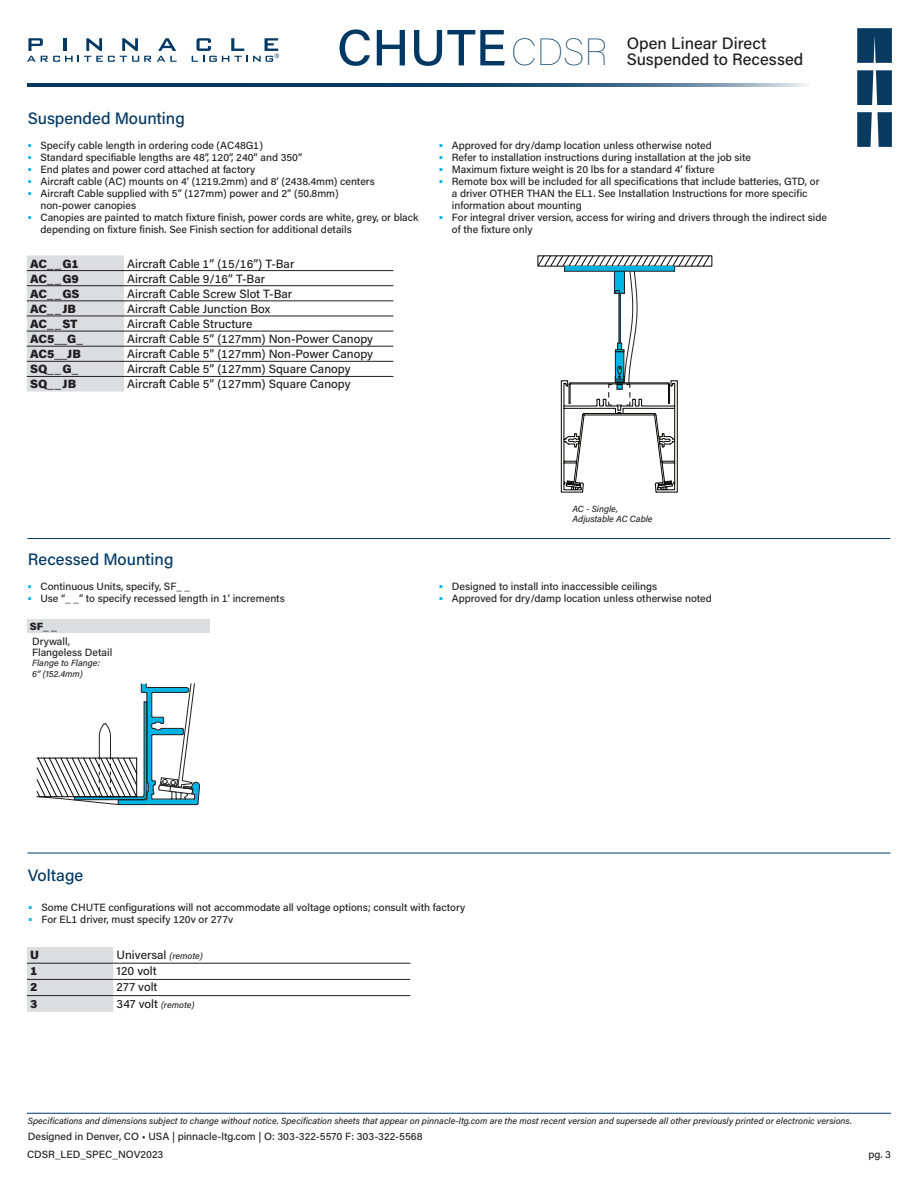
<style>
.page{position:relative;width:918px;height:1188px;background:#fff}
.page>*{position:absolute;margin:0;border:0;box-sizing:border-box;transform-origin:0 0}
.t1{font:500 51px "Acumin Pro";color:#003864}
.t2{font:500 16.5px "Acumin Pro";color:#003864}
.t3{font:500 16.5px/16.5px "Acumin Pro";color:#231f20}
.t4{font:500 12px "Acumin Pro";color:#231f20}
.t5{font:900 12px "Acumin Pro";color:#231f20}
.t6{font:500 10.5px/12px "Acumin Pro";color:#231f20}
.t7{font:900 10.5px "Acumin Pro";color:#231f20}
.t8{font:italic 500 9px/10.8px "Acumin Pro";color:#231f20}
.s1{font-weight:100;font-size:37.5px}
.s2{font-size:13.5px;color:#00b4e3}
.s3{font-style:italic;font-size:9px}
.s4{font-style:normal;font-size:12px}
</style>
<div class="page">
<svg style="left:27px;top:255px;width:97px;height:137px;background:#d8d9db"></svg>
<hr style="left:27px;top:270px;width:97px;height:1px;background:#231f20">
<hr style="left:124px;top:270px;width:269px;height:1px;background:#231f20">
<hr style="left:27px;top:285px;width:97px;height:1px;background:#231f20">
<hr style="left:124px;top:285px;width:269px;height:1px;background:#231f20">
<hr style="left:27px;top:301px;width:97px;height:1px;background:#231f20">
<hr style="left:124px;top:301px;width:269px;height:1px;background:#231f20">
<hr style="left:27px;top:316px;width:97px;height:1px;background:#231f20">
<hr style="left:124px;top:316px;width:269px;height:1px;background:#231f20">
<hr style="left:27px;top:331px;width:97px;height:1px;background:#231f20">
<hr style="left:124px;top:331px;width:269px;height:1px;background:#231f20">
<hr style="left:27px;top:346px;width:97px;height:1px;background:#231f20">
<hr style="left:124px;top:346px;width:269px;height:1px;background:#231f20">
<hr style="left:27px;top:361px;width:97px;height:1px;background:#231f20">
<hr style="left:124px;top:361px;width:269px;height:1px;background:#231f20">
<hr style="left:27px;top:376px;width:97px;height:1px;background:#231f20">
<hr style="left:124px;top:376px;width:269px;height:1px;background:#231f20">
<div style="left:27px;top:619px;width:183px;height:13px;background:#dcdddf"></div>
<svg style="left:36px;top:683px;width:164px;height:123px"></svg>
<hr style="left:27px;top:84px;width:783px;height:3px;background:#003864">
<svg style="left:27px;top:38px;width:150px;height:24px"></svg>
<svg style="left:192px;top:38px;width:87px;height:24px"></svg>
<hr style="left:27px;top:1113px;width:864px;height:1px;background:#003864">
<div style="left:27px;top:947px;width:86px;height:65px;background:#dcdddf"></div>
<hr style="left:27px;top:963px;width:86px;height:1px;background:#231f20">
<hr style="left:113px;top:963px;width:297px;height:1px;background:#231f20">
<hr style="left:27px;top:979px;width:86px;height:1px;background:#231f20">
<hr style="left:113px;top:979px;width:297px;height:1px;background:#231f20">
<hr style="left:27px;top:995px;width:86px;height:1px;background:#231f20">
<hr style="left:113px;top:995px;width:297px;height:1px;background:#231f20">
<svg style="left:537px;top:255px;width:173px;height:238px"></svg>
<svg style="left:857px;top:28px;width:35px;height:35px"></svg>
<svg style="left:857px;top:112px;width:35px;height:35px"></svg>
<svg style="left:857px;top:70px;width:35px;height:35px"></svg>
<hr style="left:27px;top:853px;width:863px;height:1px;background:#003864">
<hr style="left:27px;top:538px;width:863px;height:1px;background:#003864">
<p class="t2" style="left:28px;top:107px;width:158px">Suspended Mounting</p>
<h1 class="t1" style="left:337px;top:12px;width:272px">CHUTE<span class="s1">CDSR</span></h1>
<h2 class="t3" style="left:627px;top:34px;width:178px">Open Linear Direct<br>Suspended to Recessed</h2>
<p class="t6" style="left:27px;top:139px;width:238px"><span class="s2">•</span> Specify cable length in ordering code (AC48G1)</p>
<p class="t6" style="left:27px;top:151px;width:277px"><span class="s2">•</span> Standard specifiable lengths are 48”, 120”, 240” and 350”</p>
<p class="t6" style="left:27px;top:163px;width:230px"><span class="s2">•</span> End plates and power cord attached at factory</p>
<p class="t6" style="left:27px;top:175px;width:349px"><span class="s2">•</span> Aircraft cable (AC) mounts on 4’ (1219.2mm) and 8’ (2438.4mm) centers</p>
<p class="t6" style="left:40px;top:187px;width:300px;text-indent:-14px"><span class="s2">•</span> Aircraft Cable supplied with 5” (127mm) power and 2” (50.8mm) non-power canopies</p>
<p class="t6" style="left:40px;top:211px;width:380px;text-indent:-14px"><span class="s2">•</span> Canopies are painted to match fixture finish, power cords are white, grey, or black depending on fixture finish. See Finish section for additional details</p>
<p class="t5" style="left:30px;top:255px;width:50px">AC__G1</p>
<p class="t4" style="left:127px;top:255px;width:169px">Aircraft Cable 1” (15/16”) T-Bar</p>
<p class="t5" style="left:30px;top:270px;width:50px">AC__G9</p>
<p class="t4" style="left:127px;top:270px;width:139px">Aircraft Cable 9/16” T-Bar</p>
<p class="t5" style="left:30px;top:285px;width:51px">AC__GS</p>
<p class="t4" style="left:127px;top:285px;width:167px">Aircraft Cable Screw Slot T-Bar</p>
<p class="t5" style="left:30px;top:300px;width:47px">AC__JB</p>
<p class="t4" style="left:127px;top:300px;width:145px">Aircraft Cable Junction Box</p>
<p class="t5" style="left:30px;top:315px;width:49px">AC__ST</p>
<p class="t4" style="left:127px;top:315px;width:127px">Aircraft Cable Structure</p>
<p class="t5" style="left:30px;top:330px;width:54px">AC5__G_</p>
<p class="t4" style="left:127px;top:331px;width:247px">Aircraft Cable 5” (127mm) Non-Power Canopy</p>
<p class="t5" style="left:30px;top:346px;width:52px">AC5__JB</p>
<p class="t4" style="left:127px;top:346px;width:247px">Aircraft Cable 5” (127mm) Non-Power Canopy</p>
<p class="t5" style="left:30px;top:361px;width:50px">SQ__G_</p>
<p class="t4" style="left:127px;top:361px;width:225px">Aircraft Cable 5” (127mm) Square Canopy</p>
<p class="t5" style="left:30px;top:376px;width:48px">SQ__JB</p>
<p class="t4" style="left:127px;top:376px;width:225px">Aircraft Cable 5” (127mm) Square Canopy</p>
<p class="t6" style="left:438px;top:139px;width:275px"><span class="s2">•</span> Approved for dry/damp location unless otherwise noted</p>
<p class="t6" style="left:438px;top:151px;width:314px"><span class="s2">•</span> Refer to installation instructions during installation at the job site</p>
<p class="t6" style="left:438px;top:163px;width:278px"><span class="s2">•</span> Maximum fixture weight is 20 lbs for a standard 4’ fixture</p>
<p class="t6" style="left:452px;top:175px;width:369px;text-indent:-14px"><span class="s2">•</span> Remote box will be included for all specifications that include batteries, GTD, or a driver OTHER THAN the EL1. See Installation Instructions for more specific information about mounting</p>
<p class="t6" style="left:452px;top:211px;width:377px;text-indent:-14px"><span class="s2">•</span> For integral driver version, access for wiring and drivers through the indirect side of the fixture only</p>
<p class="t2" style="left:28px;top:547px;width:147px">Recessed Mounting</p>
<p class="t6" style="left:27px;top:580px;width:165px"><span class="s2">•</span> Continuous Units, specify, SF_ _</p>
<p class="t6" style="left:27px;top:592px;width:259px"><span class="s2">•</span> Use “_ _” to specify recessed length in 1’ increments</p>
<p class="t7" style="left:30px;top:619px;width:28px">SF_ _</p>
<p class="t6" style="left:32px;top:635px;width:39px">Drywall,</p>
<p class="t6" style="left:32px;top:646px;width:81px">Flangeless Detail</p>
<p class="t8" style="left:32px;top:658px;width:69px">Flange to Flange:<br>6” (152.4mm)</p>
<p class="t8" style="left:572px;top:503px;width:82px">AC - Single,<br>Adjustable AC Cable</p>
<p class="t6" style="left:438px;top:580px;width:220px"><span class="s2">•</span> Designed to install into inaccessible ceilings</p>
<p class="t6" style="left:438px;top:592px;width:275px"><span class="s2">•</span> Approved for dry/damp location unless otherwise noted</p>
<p class="t2" style="left:28px;top:863px;width:57px">Voltage</p>
<p class="t6" style="left:28px;top:901px;width:439px"><span class="s2">•</span> Some CHUTE configurations will not accommodate all voltage options; consult with factory</p>
<p class="t6" style="left:28px;top:913px;width:207px"><span class="s2">•</span> For EL1 driver, must specify 120v or 277v</p>
<p class="t5" style="left:30px;top:946px;width:10px">U</p>
<p class="t4" style="left:117px;top:947px;width:88px">Universal <span class="s3">(remote)</span></p>
<p class="t5" style="left:30px;top:963px;width:9px">1</p>
<p class="t4" style="left:117px;top:963px;width:42px">120 volt</p>
<p class="t5" style="left:30px;top:979px;width:9px">2</p>
<p class="t4" style="left:117px;top:979px;width:42px">277 volt</p>
<p class="t5" style="left:30px;top:995px;width:9px">3</p>
<p class="t8" style="left:117px;top:999px;width:79px"><span class="s4">347 volt</span> (remote)</p>
<p class="t8" style="left:28px;top:1115px;width:826px">Specifications and dimensions subject to change without notice. Specification sheets that appear on pinnacle-ltg.com are the most recent version and supersede all other previously printed or electronic versions.</p>
<p class="t6" style="left:27px;top:1148px;width:138px">CDSR_LED_SPEC_NOV2023</p>
<p class="t6" style="left:28px;top:1130px;width:396px">Designed in Denver, CO • USA | pinnacle-ltg.com | O: 303-322-5570 F: 303-322-5568</p>
<p class="t6" style="left:868px;top:1148px;width:24px">pg. 3</p>
</div>
